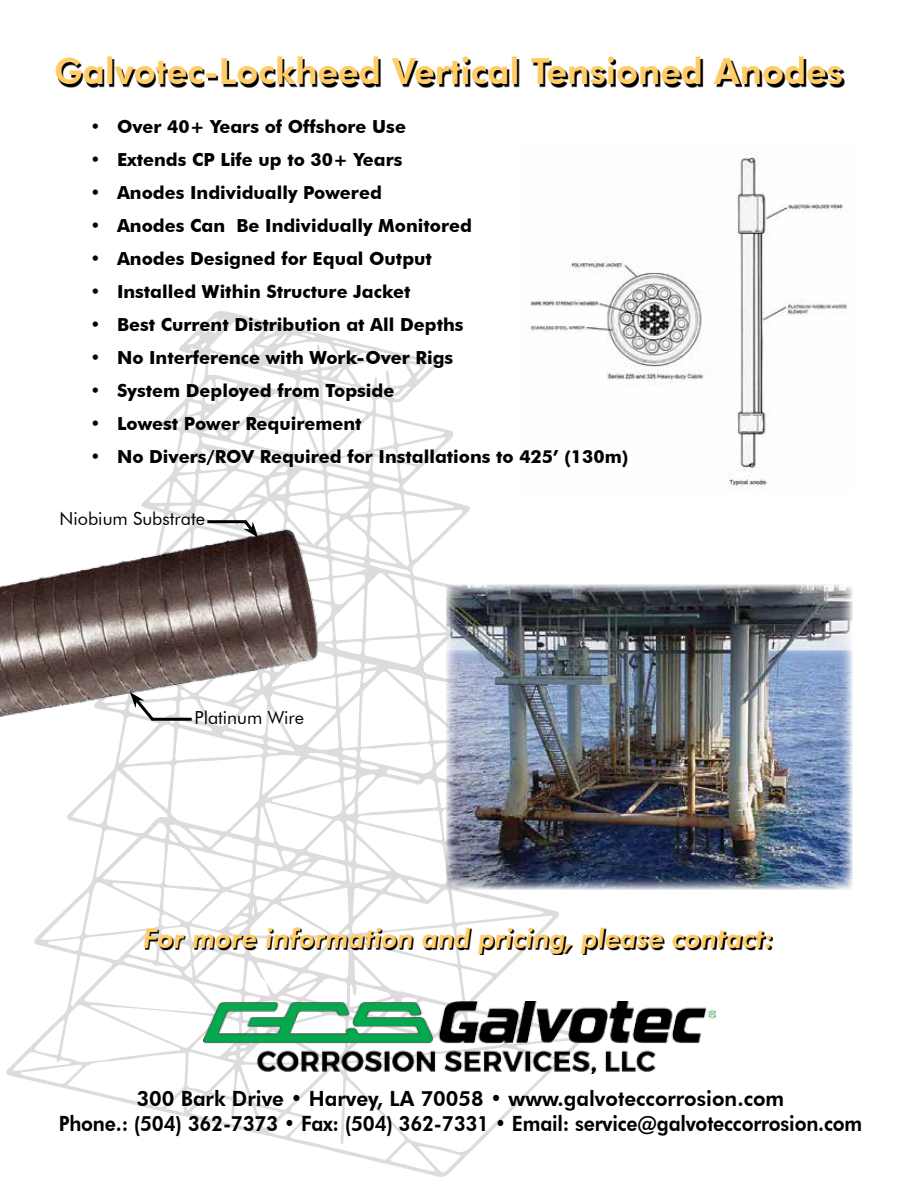
<style>
.page{position:relative;width:918px;height:1188px;background:#fff}
.page>*{position:absolute;margin:0;border:0;box-sizing:border-box;transform-origin:0 0}
.t1{font:800 36px "Futura BT";color:#ffcc67}
.t2{font:italic 800 27px "Futura BT";color:#ffcc67}
.t3{font:800 21px/25.2px "Futura BT";letter-spacing:-.01em;color:#000;text-align:center}
.t4{font:700 18px "Futura BT";color:#000}
.t5{font:18px "Futura BT";color:#000}
</style>
<div class="page">
<svg style="left:6px;top:311px;width:578px;height:866px"></svg>
<img style="left:446px;top:585px;width:406px;height:304px">
<svg style="left:145px;top:928px;width:628px;height:27px"></svg>
<img style="left:204px;top:1001px;width:512px;height:73px">
<img style="left:520px;top:152px;width:328px;height:340px">
<svg style="left:58px;top:59px;width:787px;height:28px"></svg>
<img style="left:0;top:510px;width:322px;height:235px">
<svg style="left:204px;top:519px;width:54px;height:19px"></svg>
<svg style="left:130px;top:692px;width:65px;height:30px"></svg>
<h1 class="t1" style="left:54px;top:50px;width:791px">Galvotec-Lockheed Vertical Tensioned Anodes</h1>
<p class="t4" style="left:90px;top:116px;width:318px">• Over 40+ Years of Offshore Use</p>
<p class="t4" style="left:90px;top:149px;width:314px">• Extends CP Life up to 30+ Years</p>
<p class="t4" style="left:90px;top:182px;width:293px">• Anodes Individually Powered</p>
<p class="t4" style="left:90px;top:215px;width:383px">• Anodes Can Be Individually Monitored</p>
<p class="t4" style="left:90px;top:248px;width:343px">• Anodes Designed for Equal Output</p>
<p class="t4" style="left:90px;top:281px;width:322px">• Installed Within Structure Jacket</p>
<p class="t4" style="left:90px;top:314px;width:375px">• Best Current Distribution at All Depths</p>
<p class="t4" style="left:90px;top:347px;width:365px">• No Interference with Work-Over Rigs</p>
<p class="t4" style="left:90px;top:380px;width:306px">• System Deployed from Topside</p>
<p class="t4" style="left:90px;top:413px;width:273px">• Lowest Power Requirement</p>
<p class="t4" style="left:90px;top:446px;width:540px">• No Divers/ROV Required for Installations to 425’ (130m)</p>
<p class="t5" style="left:59px;top:507px;width:147px">Niobium Substrate</p>
<p class="t5" style="left:195px;top:706px;width:111px">Platinum Wire</p>
<h2 class="t2" style="left:143px;top:922px;width:631px">For more information and pricing, please contact:</h2>
<p class="t3" style="left:59px;top:1086px;width:805px">300 Bark Drive • Harvey, LA 70058 • www.galvoteccorrosion.com<br>Phone.: (504) 362-7373 • Fax: (504) 362-7331 • Email: service@galvoteccorrosion.com</p>
</div>
